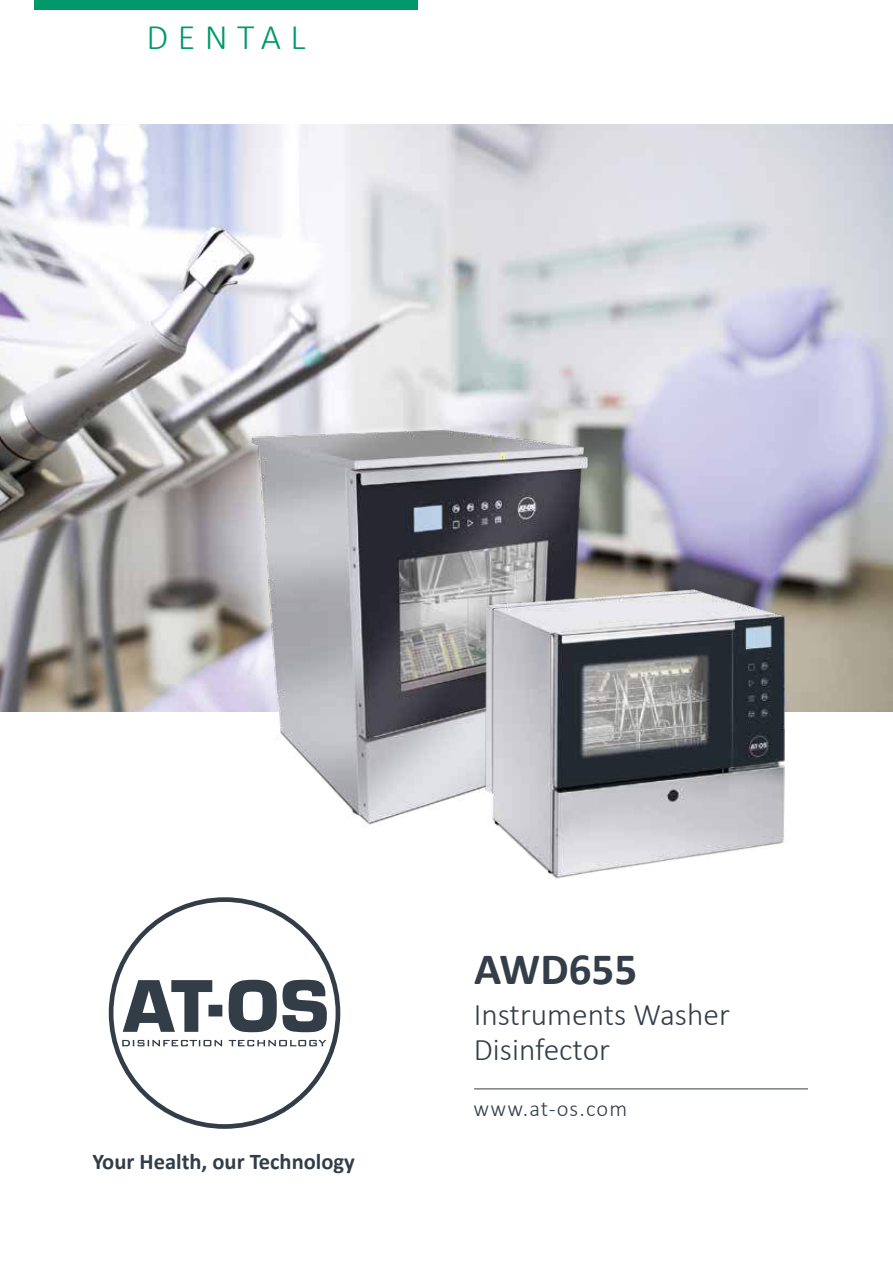
<style>
.page{position:relative;width:893px;height:1263px;background:#fff}
.page>*{position:absolute;margin:0;border:0;box-sizing:border-box;transform-origin:0 0}
.t1{font:700 45px "Calibri";color:#333e48}
.t2{font:300 36px "Calibri";letter-spacing:.26em;color:#01996c}
.t3{font:300 31.5px/34.5px "Calibri";color:#333e48}
.t4{font:700 22.5px "Calibri";color:#323d47}
.t5{font:300 22.5px "Calibri";letter-spacing:.05em;color:#333e48}
</style>
<div class="page">
<div style="left:34px;top:0;width:384px;height:10px;background:#01996c"></div>
<img style="left:0;top:124px;width:893px;height:587px">
<hr style="left:474px;top:1088px;width:334px;height:1px;background:#333e48">
<img style="left:198px;top:405px;width:439px;height:422px">
<img style="left:470px;top:568px;width:331px;height:311px">
<svg style="left:109px;top:897px;width:231px;height:232px"></svg>
<p class="t2" style="left:146px;top:15px;width:161px">DENTAL</p>
<p class="t4" style="left:92px;top:1146px;width:264px">Your Health, our Technology</p>
<h1 class="t1" style="left:474px;top:937px;width:165px">AWD655</h1>
<p class="t3" style="left:474px;top:997px;width:258px">Instruments Washer<br>Disinfector</p>
<p class="t5" style="left:474px;top:1095px;width:155px">www.at-os.com</p>
</div>
